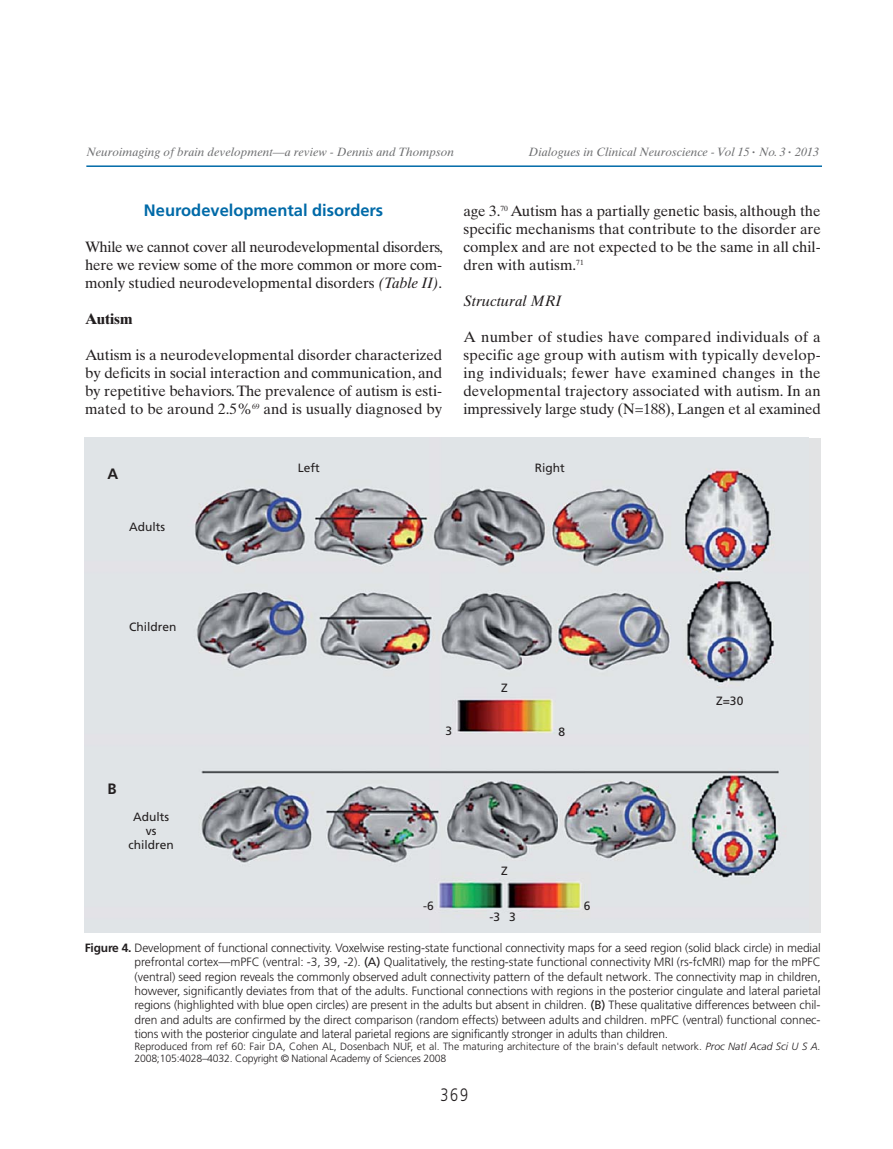
<style>
.page{position:relative;width:893px;height:1149px;background:#fff}
.page>*{position:absolute;margin:0;border:0;box-sizing:border-box;transform-origin:0 0}
.t1{font:300 18px "Frutiger";color:#231f20;scale:.8 1}
.t2{font:700 16.5px "Frutiger";color:#006aa8}
.t3{font:15px/18px "Times Ten";letter-spacing:-.005em;color:#231f20;text-align:justify}
.t4{font:italic 15px "Times Ten";color:#231f20}
.t5{font:700 15px "Times Ten";color:#231f20}
.t6{font:700 15px "Frutiger";color:#231f20}
.t7{font:300 12px/14.2px "Frutiger";letter-spacing:-.015em;color:#231f20;text-align:justify}
.t8{font:italic 12px "Times Ten";color:#6d6e70}
.t9{font:12px/14.4px "Frutiger";color:#231f20;text-align:center}
.t10{font:300 10.5px/12px "Frutiger";color:#231f20}
.s1{font-style:italic}
.s2{font-weight:700}
.s3{font-weight:400}
</style>
<div class="page">
<hr style="left:86px;top:165px;width:736px;height:2px;background:#006aa8">
<img style="left:85px;top:438px;width:724px;height:494px">
<p class="t8" style="left:87px;top:147px;width:369px">Neuroimaging of brain development—a review - Dennis and Thompson</p>
<p class="t8" style="left:528px;top:147px;width:292px">Dialogues in Clinical Neuroscience - Vol 15 <sup>.</sup> No. 3 <sup>.</sup> 2013</p>
<h2 class="t2" style="left:144px;top:204px;width:241px">Neurodevelopmental disorders</h2>
<p class="t3" style="left:85px;top:239px;width:359px">While we cannot cover all neurodevelopmental disorders, here we review some of the more common or more com&shy;monly studied neurodevelopmental disorders <span class="s1">(Table II)</span>.</p>
<p class="t5" style="left:85px;top:313px;width:49px">Autism</p>
<p class="t3" style="left:85px;top:347px;width:359px">Autism is a neurodevelopmental disorder characterized by deficits in social interaction and communication, and by repetitive behaviors. The prevalence of autism is esti&shy;mated to be around 2.5%<sup>69</sup> and is usually diagnosed by</p>
<p class="t3" style="left:463px;top:203px;width:359px">age 3.<sup>70</sup> Autism has a partially genetic basis, although the specific mechanisms that contribute to the disorder are complex and are not expected to be the same in all chil&shy;dren with autism.<sup>71</sup></p>
<p class="t4" style="left:463px;top:295px;width:99px">Structural MRI</p>
<p class="t3" style="left:463px;top:329px;width:359px">A number of studies have compared individuals of a specific age group with autism with typically develop&shy;ing individuals; fewer have examined changes in the developmental trajectory associated with autism. In an impressively large study (N=188), Langen et al examined</p>
<p class="t6" style="left:108px;top:467px;width:12px">A</p>
<p class="t9" style="left:129px;top:520px;width:37px">Adults</p>
<p class="t9" style="left:129px;top:620px;width:49px">Children</p>
<p class="t6" style="left:108px;top:782px;width:11px">B</p>
<p class="t9" style="left:128px;top:809px;width:47px">Adults vs children</p>
<p class="t9" style="left:298px;top:461px;width:24px">Left</p>
<p class="t9" style="left:535px;top:461px;width:31px">Right</p>
<p class="t9" style="left:501px;top:681px;width:8px">Z</p>
<p class="t9" style="left:445px;top:724px;width:8px">3</p>
<p class="t9" style="left:558px;top:725px;width:8px">8</p>
<p class="t9" style="left:423px;top:899px;width:12px">-6</p>
<p class="t9" style="left:501px;top:864px;width:8px">Z</p>
<p class="t9" style="left:490px;top:910px;width:28px">-3 3</p>
<p class="t9" style="left:584px;top:899px;width:8px">6</p>
<p class="t9" style="left:716px;top:694px;width:29px">Z=30</p>
<p class="t7" style="left:135px;top:941px;width:688px;text-indent:-50px"><span class="s2">Figure 4.</span> Development of functional connectivity. Voxelwise resting-state functional connectivity maps for a seed region (solid black circle) in medial prefrontal cortex—mPFC (ventral: -3, 39, -2). <span class="s3">(A)</span> Qualitatively, the resting-state functional connectivity MRI (rs-fcMRI) map for the mPFC (ventral) seed region reveals the commonly observed adult connectivity pattern of the default network. The connectivity map in children, however, significantly deviates from that of the adults. Functional connections with regions in the posterior cingulate and lateral parietal regions (highlighted with blue open circles) are present in the adults but absent in children. <span class="s3">(B)</span> These qualitative differences between chil&shy;dren and adults are confirmed by the direct comparison (random effects) between adults and children. mPFC (ventral) functional connec&shy;tions with the posterior cingulate and lateral parietal regions are significantly stronger in adults than children.</p>
<p class="t10" style="left:134px;top:1040px;width:688px">Reproduced from ref 60: Fair DA, Cohen AL, Dosenbach NUF, et al. The maturing architecture of the brain's default network. <span class="s1">Proc Natl Acad Sci U S A.<br></span>2008;105:4028–4032. Copyright © National Academy of Sciences 2008</p>
<h1 class="t1" style="left:440px;top:1086px;width:36px">369</h1>
</div>
